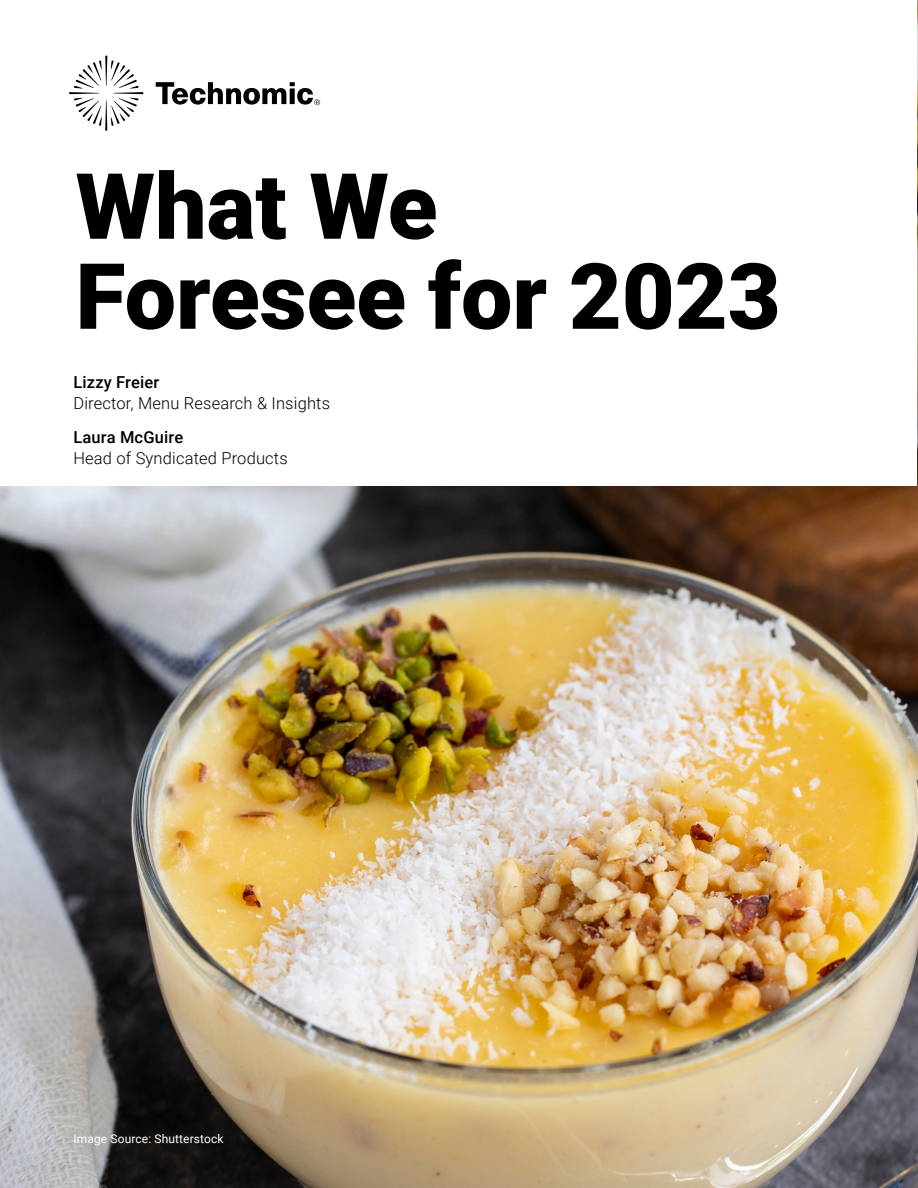
<style>
.page{position:relative;width:918px;height:1188px;background:#fff}
.page>*{position:absolute;margin:0;border:0;box-sizing:border-box;transform-origin:0 0}
.t1{font:900 91.5px/90px "Roboto";color:#000}
.t2{font:300 16.5px "Roboto";letter-spacing:.01em;color:#000}
.t3{font:500 16.5px "Roboto";letter-spacing:.01em;color:#000}
.t4{font:12px "Roboto";letter-spacing:.01em;color:#fff}
</style>
<div class="page">
<img style="left:0;top:0;width:918px;height:1188px">
<div style="left:1px;top:1px;width:916px;height:485px;background:#fff"></div>
<svg style="left:156px;top:82px;width:164px;height:23px"></svg>
<svg style="left:69px;top:56px;width:74px;height:75px"></svg>
<h1 class="t1" style="left:76px;top:158px;width:707px">What We<br>Foresee for 2023</h1>
<p class="t3" style="left:73px;top:370px;width:87px">Lizzy Freier</p>
<p class="t2" style="left:73px;top:391px;width:258px">Director, Menu Research &amp; Insights</p>
<p class="t3" style="left:73px;top:426px;width:111px">Laura McGuire</p>
<p class="t2" style="left:73px;top:447px;width:216px">Head of Syndicated Products</p>
<p class="t4" style="left:73px;top:1130px;width:152px">Image Source: Shutterstock</p>
</div>
